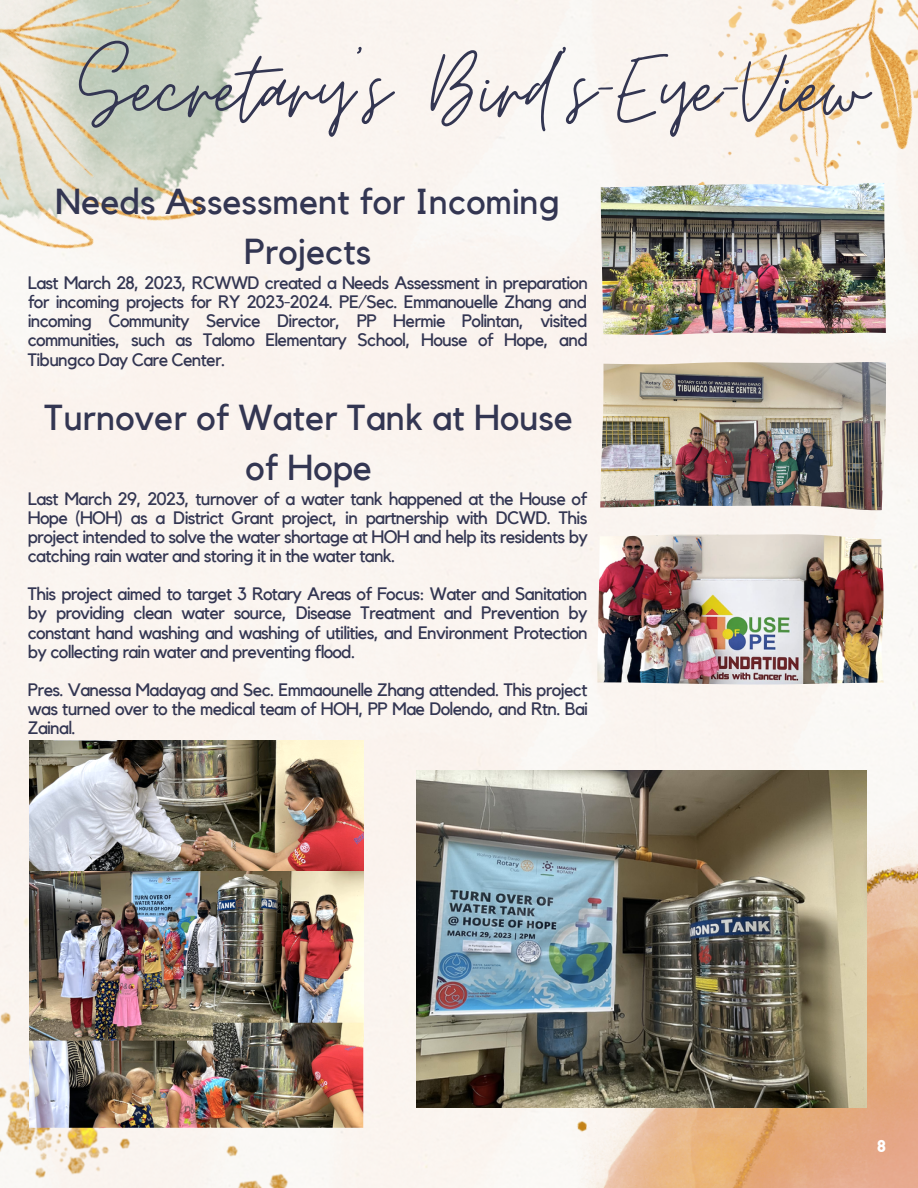
<style>
.page{position:relative;width:918px;height:1188px;background:#faf4f0}
.page>*{position:absolute;margin:0;border:0;box-sizing:border-box;transform-origin:0 0}
.t1{font:108px "Moon Time";color:#333652}
.t2{font:36px/49.5px "Kollektif";color:#333652;text-align:center}
.t3{font:18px/19.2px "Kollektif";letter-spacing:-.04em;color:#333652;text-align:justify}
.t4{font:700 18px "HS Aleman";color:#fff}
</style>
<div class="page">
<div style="left:654px;top:0;width:264px;height:216px;background:#faf4ef"></div>
<img style="left:711px;top:0;width:207px;height:215px">
<img style="left:473px;top:802px;width:445px;height:386px">
<img style="left:0;top:965px;width:289px;height:223px">
<div style="left:0;top:0;width:459px;height:371px;background:#faf4ef"></div>
<img style="left:0;top:0;width:309px;height:350px">
<img style="left:601px;top:183px;width:285px;height:152px">
<img style="left:600px;top:361px;width:286px;height:149px">
<img style="left:597px;top:532px;width:286px;height:153px">
<img style="left:29px;top:741px;width:334px;height:130px">
<img style="left:29px;top:871px;width:334px;height:152px">
<img style="left:29px;top:1023px;width:334px;height:105px">
<img style="left:416px;top:770px;width:450px;height:338px">
<h1 class="t1" style="left:79px;top:24px;width:789px">Secretary's Bird's-Eye-View</h1>
<h2 class="t2" style="left:55px;top:178px;width:506px">Needs Assessment for Incoming<br>Projects</h2>
<p class="t3" style="left:28px;top:274px;width:562px">Last March 28, 2023, RCWWD created a Needs Assessment in preparation for incoming projects for RY 2023-2024. PE/Sec. Emmanouelle Zhang and incoming Community Service Director, PP Hermie Polintan, visited communities, such as Talomo Elementary School, House of Hope, and Tibungco Day Care Center.</p>
<h2 class="t2" style="left:45px;top:395px;width:530px">Turnover of Water Tank at House of Hope</h2>
<p class="t3" style="left:28px;top:490px;width:562px">Last March 29, 2023, turnover of a water tank happened at the House of Hope (HOH) as a District Grant project, in partnership with DCWD. This project intended to solve the water shortage at HOH and help its residents by catching rain water and storing it in the water tank.</p>
<p class="t3" style="left:28px;top:585px;width:562px">This project aimed to target 3 Rotary Areas of Focus: Water and Sanitation by providing clean water source, Disease Treatment and Prevention by constant hand washing and washing of utilities, and Environment Protection by collecting rain water and preventing flood.</p>
<p class="t3" style="left:28px;top:681px;width:562px">Pres. Vanessa Madayag and Sec. Emmaounelle Zhang attended. This project was turned over to the medical team of HOH, PP Mae Dolendo, and Rtn. Bai Zainal.</p>
<p class="t4" style="left:877px;top:1139px;width:10px">8</p>
</div>
